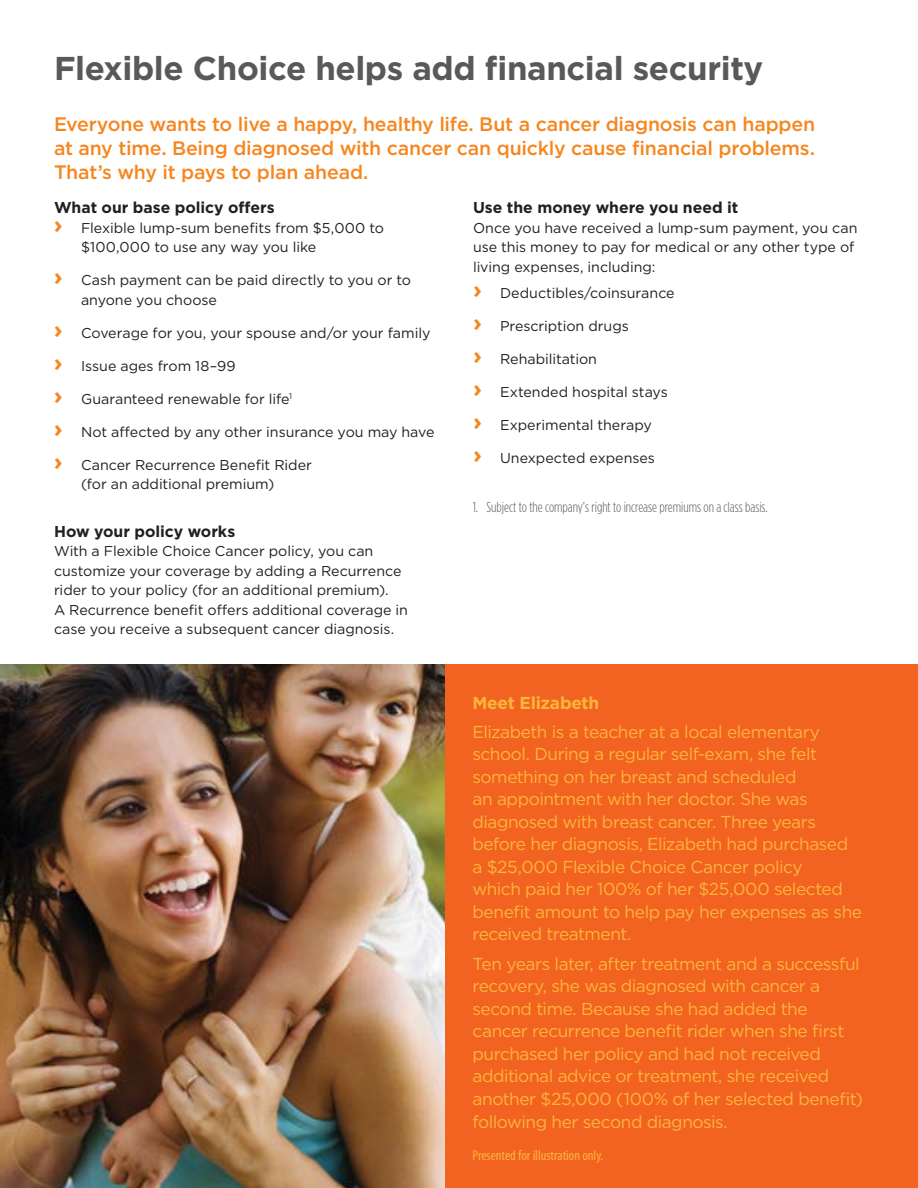
<style>
.page{position:relative;width:918px;height:1188px;background:#fff}
.page>*{position:absolute;margin:0;border:0;box-sizing:border-box;transform-origin:0 0}
.t1{font:700 33px "Gotham";letter-spacing:-.01em;color:#58595b}
.t2{font:500 19.5px/24px "Gotham";letter-spacing:-.01em;color:#f6861f;text-align:justify}
.t3{font:17.25px/22.5px "Gotham";letter-spacing:-.025em;color:#fcb53b}
.t4{font:700 17.25px "Gotham";letter-spacing:-.015em;color:#fcb53b}
.t5{font:700 15.75px "Gotham";color:#231f20}
.t6{font:14.25px/19.5px "Gotham";color:#231f20}
.t7{font:300 14.25px "Gotham Condensed";color:#58595b}
.t8{font:condensed 14.25px "Myriad Pro";color:#fcb53b}
.s1{font-weight:700;font-size:24px;color:#f6861f}
</style>
<div class="page">
<img style="left:0;top:664px;width:446px;height:524px">
<div style="left:446px;top:664px;width:472px;height:524px;background:#f26322"></div>
<h1 class="t1" style="left:54px;top:47px;width:711px">Flexible Choice helps add financial security</h1>
<h2 class="t2" style="left:54px;top:112px;width:763px">Everyone wants to live a happy, healthy life. But a cancer diagnosis can happen at any time. Being diagnosed with cancer can quickly cause financial problems.<br>That’s why it pays to plan ahead.</h2>
<p class="t5" style="left:54px;top:197px;width:222px">What our base policy offers</p>
<p class="t6" style="left:81px;top:218px;width:304px;text-indent:-27px"><span class="s1">›</span> Flexible lump-sum benefits from $5,000 to $100,000 to use any way you like</p>
<p class="t6" style="left:81px;top:270px;width:332px;text-indent:-27px"><span class="s1">›</span> Cash payment can be paid directly to you or to anyone you choose</p>
<p class="t6" style="left:54px;top:323px;width:378px"><span class="s1">›</span> Coverage for you, your spouse and/or your family</p>
<p class="t6" style="left:54px;top:356px;width:183px"><span class="s1">›</span> Issue ages from 18–99</p>
<p class="t6" style="left:54px;top:389px;width:240px"><span class="s1">›</span> Guaranteed renewable for life<sup>1</sup></p>
<p class="t6" style="left:54px;top:422px;width:382px"><span class="s1">›</span> Not affected by any other insurance you may have</p>
<p class="t6" style="left:81px;top:455px;width:233px;text-indent:-27px"><span class="s1">›</span> Cancer Recurrence Benefit Rider (for an additional premium)</p>
<p class="t5" style="left:54px;top:521px;width:183px">How your policy works</p>
<p class="t6" style="left:54px;top:541px;width:356px">With a Flexible Choice Cancer policy, you can customize your coverage by adding a Recurrence rider to your policy (for an additional premium).<br>A Recurrence benefit offers additional coverage in case you receive a subsequent cancer diagnosis.</p>
<p class="t5" style="left:473px;top:197px;width:267px">Use the money where you need it</p>
<p class="t6" style="left:473px;top:218px;width:386px">Once you have received a lump-sum payment, you can use this money to pay for medical or any other type of living expenses, including:</p>
<p class="t6" style="left:473px;top:283px;width:203px"><span class="s1">›</span> Deductibles/coinsurance</p>
<p class="t6" style="left:473px;top:316px;width:157px"><span class="s1">›</span> Prescription drugs</p>
<p class="t6" style="left:473px;top:349px;width:126px"><span class="s1">›</span> Rehabilitation</p>
<p class="t6" style="left:473px;top:382px;width:196px"><span class="s1">›</span> Extended hospital stays</p>
<p class="t6" style="left:473px;top:415px;width:180px"><span class="s1">›</span> Experimental therapy</p>
<p class="t6" style="left:473px;top:448px;width:184px"><span class="s1">›</span> Unexpected expenses</p>
<p class="t7" style="left:473px;top:499px;width:296px">1. Subject to the company’s right to increase premiums on a class basis.</p>
<p class="t4" style="left:472px;top:691px;width:128px">Meet Elizabeth</p>
<p class="t3" style="left:472px;top:720px;width:391px">Elizabeth is a teacher at a local elementary school. During a regular self-exam, she felt something on her breast and scheduled<br>an appointment with her doctor. She was diagnosed with breast cancer. Three years before her diagnosis, Elizabeth had purchased a $25,000 Flexible Choice Cancer policy<br>which paid her 100% of her $25,000 selected benefit amount to help pay her expenses as she received treatment.</p>
<p class="t3" style="left:472px;top:952px;width:392px">Ten years later, after treatment and a successful recovery, she was diagnosed with cancer a second time. Because she had added the cancer recurrence benefit rider when she first purchased her policy and had not received additional advice or treatment, she received another $25,000 (100% of her selected benefit) following her second diagnosis.</p>
<p class="t8" style="left:472px;top:1147px;width:132px">Presented for illustration only.</p>
</div>
